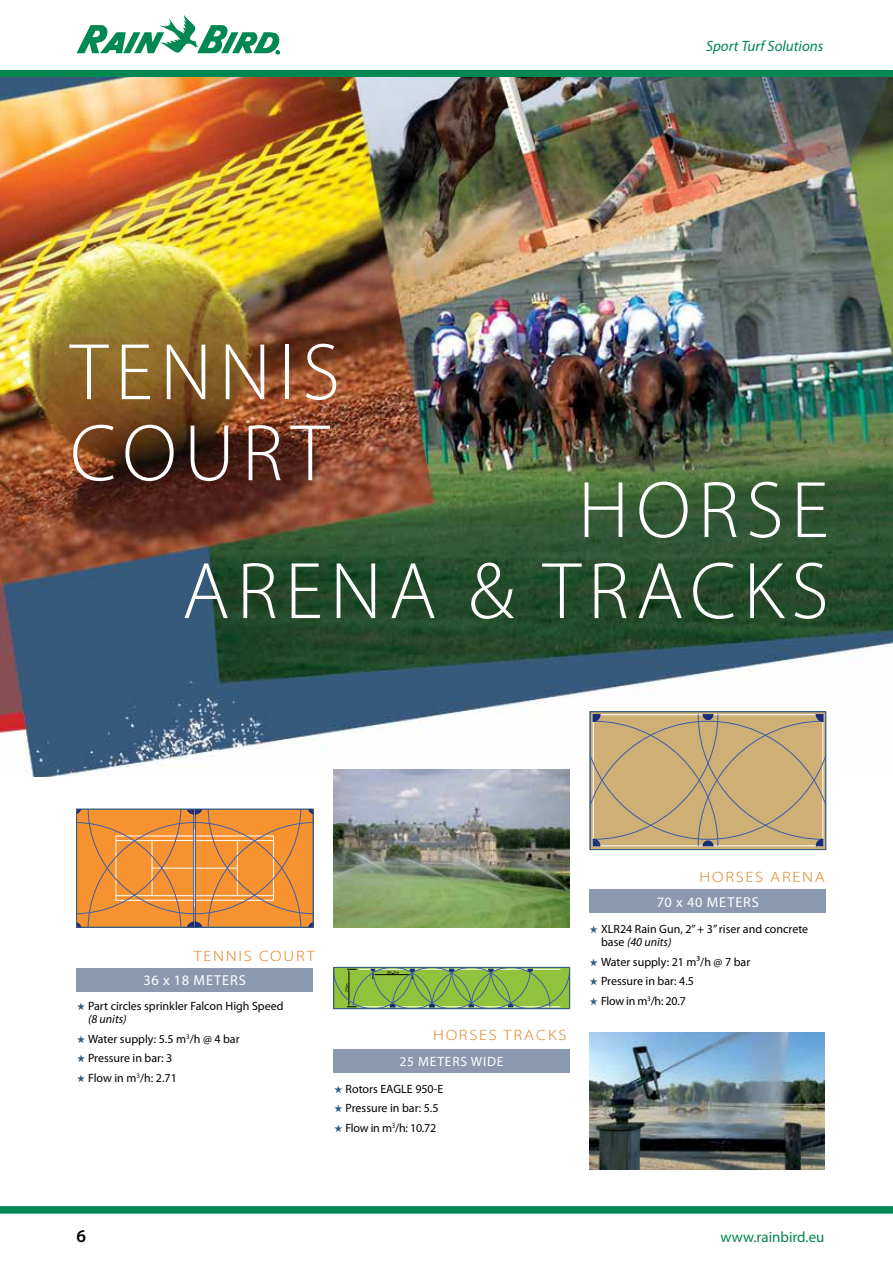
<style>
.page{position:relative;width:893px;height:1263px;background:#fff}
.page>*{position:absolute;margin:0;border:0;box-sizing:border-box;transform-origin:0 0}
.t1{font:300 81px/81px "Myriad Pro";letter-spacing:.09em;color:#fff}
.t2{font:600 18px "Myriad Pro";color:#000}
.t3{font:300 15px "Myriad Pro";letter-spacing:.1em;color:#df7d1c;scale:1.15 1}
.t4{font:italic 15px "Myriad Pro";color:#008752}
.t5{font:15px "Myriad Pro";color:#008752}
.t6{font:14.4px "Myriad Pro";letter-spacing:.06em;color:#fff}
.t7{font:13.5px "Myriad Pro";letter-spacing:.06em;color:#fff}
.t8{font:12px/13.5px "Myriad Pro";color:#000}
.t9{font:12px "Myriad Pro";letter-spacing:-.02em;color:#000}
.s1{color:#355b7c}
.s2{font-style:italic}
</style>
<div class="page">
<div style="left:0;top:70px;width:893px;height:7px;background:#008752"></div>
<div style="left:0;top:1206px;width:893px;height:7px;background:#008752"></div>
<svg style="left:77px;top:15px;width:203px;height:39px"></svg>
<img style="left:0;top:77px;width:893px;height:700px">
<img style="left:333px;top:770px;width:237px;height:158px">
<img style="left:589px;top:1032px;width:236px;height:137px">
<div style="left:77px;top:968px;width:236px;height:23px;background:#8a99b0"></div>
<div style="left:333px;top:1049px;width:237px;height:24px;background:#8a99b0"></div>
<div style="left:590px;top:889px;width:236px;height:24px;background:#8a99b0"></div>
<svg style="left:335px;top:969px;width:233px;height:38px;background:#87b549"></svg>
<div style="left:333px;top:967px;width:237px;height:42px;border:1px solid #355b7c"></div>
<svg style="left:78px;top:811px;width:233px;height:114px;background:#eb923d"></svg>
<div style="left:76px;top:809px;width:237px;height:118px;border:1px solid #355b7c"></div>
<svg style="left:592px;top:714px;width:232px;height:132px;background:#c7ab7a"></svg>
<div style="left:590px;top:711px;width:236px;height:139px;border:1px solid #355b7c"></div>
<p class="t4" style="left:706px;top:37px;width:119px">Sport Turf Solutions</p>
<h1 class="t1" style="left:70px;top:331px;width:271px">TENNIS<br>COURT</h1>
<h1 class="t1" style="left:182px;top:469px;width:648px;text-align:right">HORSE<br>ARENA &amp; TRACKS</h1>
<p class="t3" style="left:699px;top:867px;width:111px">HORSES ARENA</p>
<p class="t3" style="left:194px;top:946px;width:107px">TENNIS COURT</p>
<p class="t6" style="left:144px;top:971px;width:104px">36 x 18 METERS</p>
<p class="t8" style="left:88px;top:999px;width:197px;text-indent:-11px"><span class="s1">★</span> Part circles sprinkler Falcon High Speed <span class="s2">(8 units)</span></p>
<p class="t8" style="left:77px;top:1032px;width:164px"><span class="s1">★</span> Water supply: 5.5 m<sup>3</sup>/h @ 4 bar</p>
<p class="t8" style="left:77px;top:1051px;width:97px"><span class="s1">★</span> Pressure in bar: 3</p>
<p class="t8" style="left:77px;top:1071px;width:102px"><span class="s1">★</span> Flow in m<sup>3</sup>/h: 2.71</p>
<p class="t3" style="left:433px;top:1026px;width:118px">HORSES TRACKS</p>
<p class="t7" style="left:400px;top:1053px;width:105px">25 METERS WIDE</p>
<p class="t8" style="left:334px;top:1082px;width:111px"><span class="s1">★</span> Rotors EAGLE 950-E</p>
<p class="t8" style="left:334px;top:1101px;width:106px"><span class="s1">★</span> Pressure in bar: 5.5</p>
<p class="t9" style="left:334px;top:1120px;width:104px"><span class="s1">★</span> Flow in m<sup>3</sup>/h: 10.72</p>
<p class="t6" style="left:657px;top:893px;width:104px">70 x 40 METERS</p>
<p class="t8" style="left:601px;top:921px;width:209px;text-indent:-11px"><span class="s1">★</span> XLR24 Rain Gun, 2” + 3” riser and concrete base <span class="s2">(40 units)</span></p>
<p class="t8" style="left:590px;top:954px;width:162px"><span class="s1">★</span> Water supply: 21 m³/h @ 7 bar</p>
<p class="t8" style="left:590px;top:974px;width:106px"><span class="s1">★</span> Pressure in bar: 4.5</p>
<p class="t8" style="left:590px;top:993px;width:98px"><span class="s1">★</span> Flow in m<sup>3</sup>/h: 20.7</p>
<h2 class="t2" style="left:77px;top:1224px;width:11px">6</h2>
<p class="t5" style="left:721px;top:1228px;width:105px">www.rainbird.eu</p>
</div>
